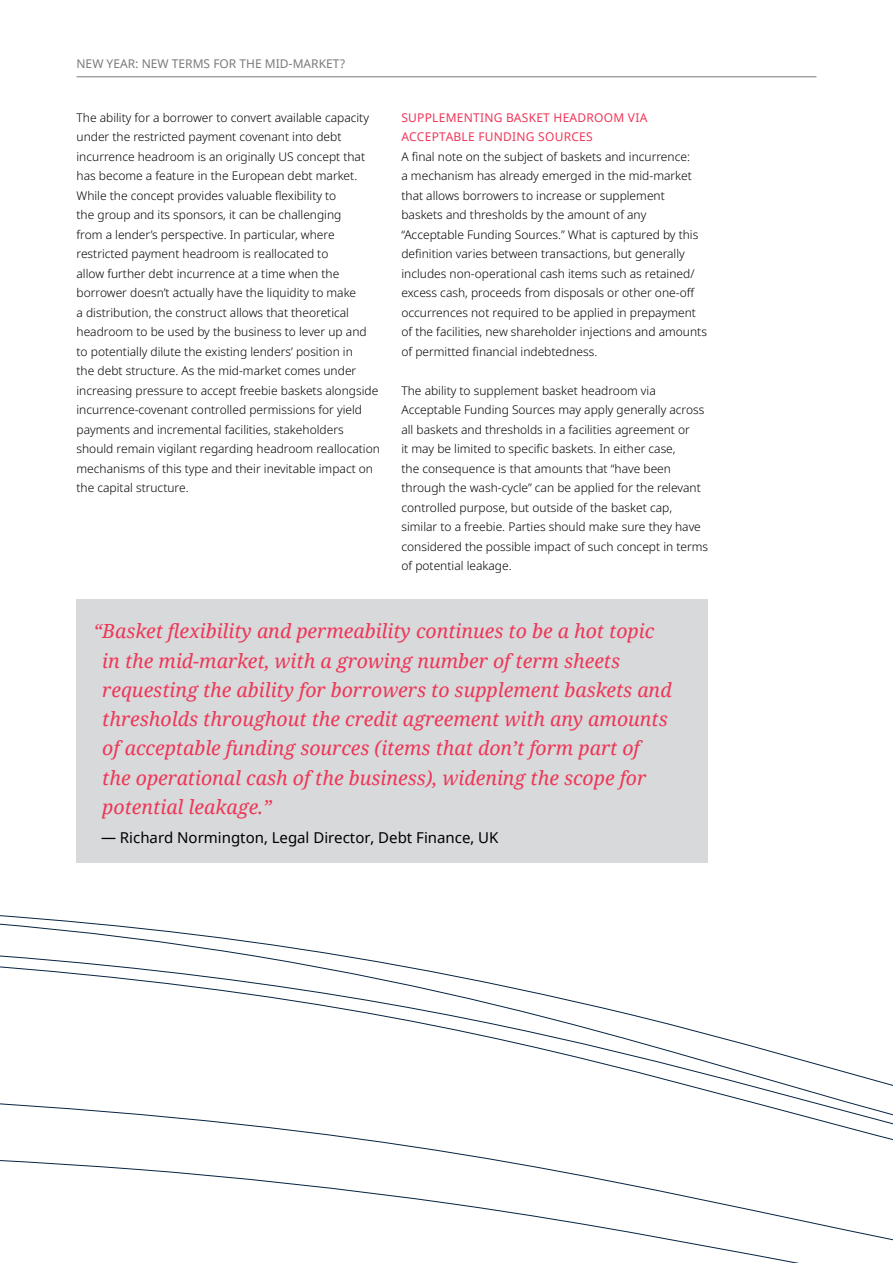
<style>
.page{position:relative;width:893px;height:1263px;background:#fff}
.page>*{position:absolute;margin:0;border:0;box-sizing:border-box;transform-origin:0 0}
.t1{font:italic 19.5px/29.2px "Noto Serif";color:#ee3658}
.t2{font:15px "Noto Sans";color:#000}
.t3{font:300 12px/19.5px "Noto Sans";color:#000}
.t4{font:12px/19.5px "Noto Sans";letter-spacing:.02em;color:#ee3658}
.t5{font:12px "Noto Sans";color:#797a7d}
</style>
<div class="page">
<hr style="left:77px;top:77px;width:739px;height:1px;background:#797a7d">
<div style="left:77px;top:599px;width:631px;height:264px;background:#d7d9da"></div>
<svg style="left:0;top:833px;width:893px;height:430px"></svg>
<p class="t5" style="left:77px;top:56px;width:271px">NEW YEAR: NEW TERMS FOR THE MID-MARKET?</p>
<p class="t3" style="left:77px;top:108px;width:305px">The ability for a borrower to convert available capacity under the restricted payment covenant into debt incurrence headroom is an originally US concept that has become a feature in the European debt market.<br>While the concept provides valuable flexibility to<br>the group and its sponsors, it can be challenging<br>from a lender’s perspective. In particular, where restricted payment headroom is reallocated to<br>allow further debt incurrence at a time when the borrower doesn’t actually have the liquidity to make<br>a distribution, the construct allows that theoretical headroom to be used by the business to lever up and to potentially dilute the existing lenders’ position in<br>the debt structure. As the mid-market comes under increasing pressure to accept freebie baskets alongside incurrence-covenant controlled permissions for yield payments and incremental facilities, stakeholders should remain vigilant regarding headroom reallocation mechanisms of this type and their inevitable impact on the capital structure.</p>
<p class="t4" style="left:401px;top:108px;width:247px">SUPPLEMENTING BASKET HEADROOM VIA<br>ACCEPTABLE FUNDING SOURCES</p>
<p class="t3" style="left:401px;top:147px;width:307px">A final note on the subject of baskets and incurrence:<br>a mechanism has already emerged in the mid-market that allows borrowers to increase or supplement baskets and thresholds by the amount of any “Acceptable Funding Sources.” What is captured by this definition varies between transactions, but generally includes non-operational cash items such as retained/ excess cash, proceeds from disposals or other one-off occurrences not required to be applied in prepayment of the facilities, new shareholder injections and amounts of permitted financial indebtedness.</p>
<p class="t3" style="left:401px;top:381px;width:308px">The ability to supplement basket headroom via Acceptable Funding Sources may apply generally across all baskets and thresholds in a facilities agreement or<br>it may be limited to specific baskets. In either case,<br>the consequence is that amounts that “have been through the wash-cycle” can be applied for the relevant controlled purpose, but outside of the basket cap, similar to a freebie. Parties should make sure they have considered the possible impact of such concept in terms of potential leakage.</p>
<p class="t1" style="left:102px;top:616px;width:571px;text-indent:-9px">“Basket flexibility and permeability continues to be a hot topic in the mid-market, with a growing number of term sheets requesting the ability for borrowers to supplement baskets and thresholds throughout the credit agreement with any amounts of acceptable funding sources (items that don’t form part of the operational cash of the business), widening the scope for potential leakage.”</p>
<p class="t2" style="left:101px;top:827px;width:399px">— Richard Normington, Legal Director, Debt Finance, UK</p>
</div>
